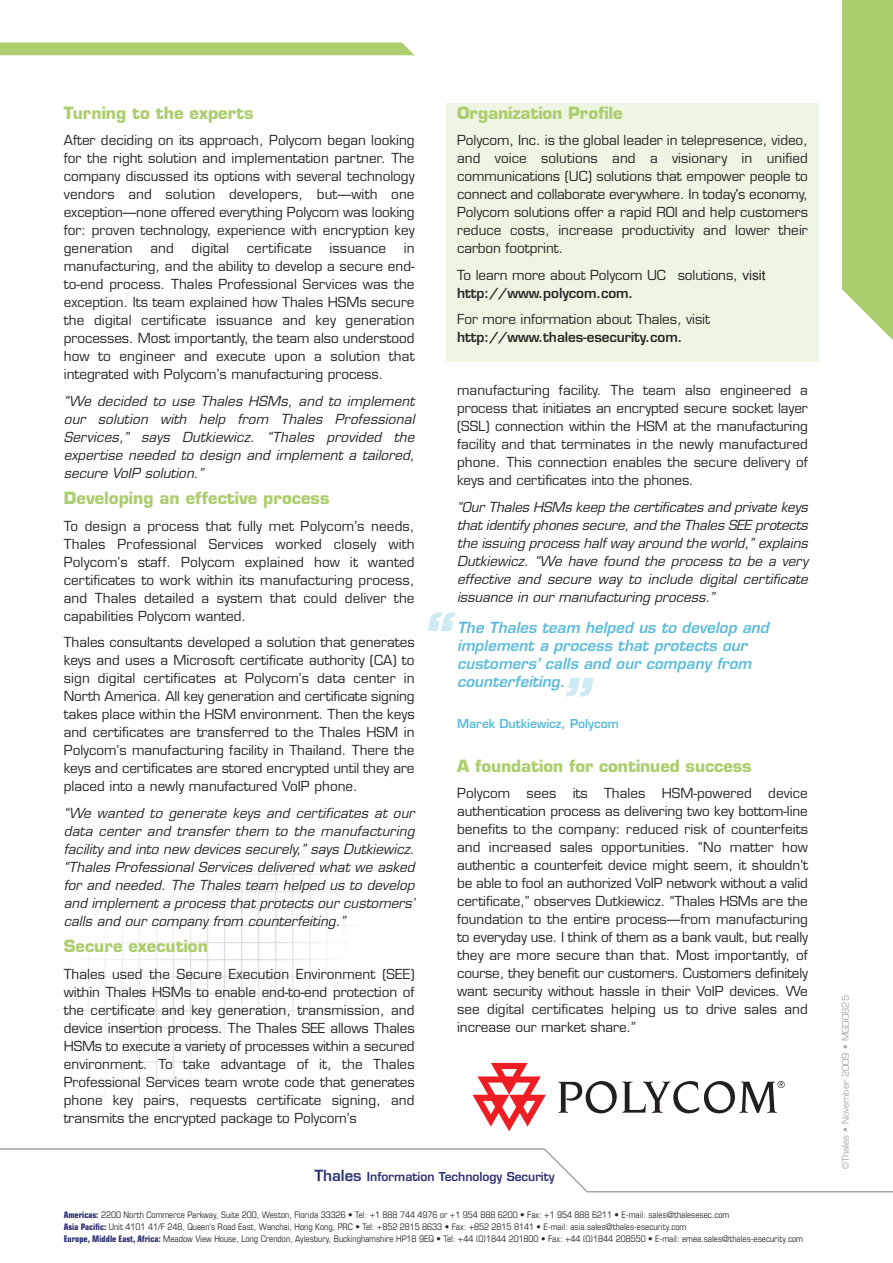
<style>
.page{position:relative;width:893px;height:1263px;background:#fff}
.page>*{position:absolute;margin:0;border:0;box-sizing:border-box;transform-origin:0 0}
.t1{font:italic 700 60px "Eurostile";color:#cdeaf5}
.t2{font:700 16.5px "Eurostile";color:#acce6f}
.t3{font:italic 600 15px/18px "Eurostile";letter-spacing:.005em;color:#59bbdc}
.t4{font:13.5px/18px "Eurostile";color:#272627;text-align:justify}
.t5{font:italic 13.5px/18px "Eurostile";letter-spacing:.005em;color:#272627;text-align:justify}
.t6{font:600 13.5px "Eurostile";letter-spacing:-.005em;color:#272627}
.t7{font:600 12px "Eurostile";color:#2b2f73}
.t8{font:600 12px "Eurostile";color:#59bbdc}
.t9{font:condensed 9px/12px "Eurostile";color:#272627}
.t10{font:9px "Eurostile";color:#a5a7ab}
.s1{font-family:"Helvetica"}
.s2{font-weight:600}
.s3{font-size:15px}
.s4{font-weight:700;color:#2b2f73}
</style>
<div class="page">
<div style="left:446px;top:103px;width:373px;height:259px;background:#eef5e2"></div>
<img style="left:70px;top:850px;width:293px;height:244px">
<div style="left:0;top:43px;width:414px;height:12px;background:#acce6f"></div>
<svg style="left:0;top:1148px;width:893px;height:45px"></svg>
<svg style="left:842px;top:0;width:51px;height:340px;background:#b1d179"></svg>
<svg style="left:472px;top:1063px;width:74px;height:68px"></svg>
<svg style="left:558px;top:1081px;width:227px;height:32px"></svg>
<p class="t2" style="left:64px;top:106px;width:192px">Turning to the experts</p>
<p class="t4" style="left:64px;top:133px;width:352px">After deciding on its approach, Polycom began looking for the right solution and implementation partner. The company discussed its options with several technology vendors and solution developers, but—with one exception—none offered everything Polycom was looking for: proven technology, experience with encryption key generation</p>
<p class="t4" style="left:150px;top:241px;width:25px">and</p>
<p class="t4" style="left:192px;top:241px;width:39px">digital</p>
<p class="t4" style="left:247px;top:241px;width:67px">certificate</p>
<p class="t4" style="left:330px;top:241px;width:58px">issuance</p>
<p class="t4" style="left:64px;top:241px;width:352px;text-indent:340px">in manufacturing, and the ability to develop a secure end&shy;to-end process. Thales Professional Services was the exception. Its team explained how Thales HSMs secure the digital certificate issuance and key generation processes. Most importantly, the team also understood how to engineer and execute upon a solution that integrated with Polycom’s manufacturing process.</p>
<p class="t5" style="left:64px;top:393px;width:352px">“We decided to use Thales HSMs, and to implement our solution with help from Thales Professional Services,” says Dutkiewicz. “Thales provided the expertise needed to design and implement a tailored, secure VoIP solution.”</p>
<p class="t2" style="left:64px;top:492px;width:267px">Developing an effective process</p>
<p class="t4" style="left:64px;top:518px;width:352px">To design a process that fully met Polycom’s needs, Thales Professional Services worked closely with Polycom’s staff. Polycom explained how it wanted certificates to work within its manufacturing process, and Thales detailed a system that could deliver the capabilities Polycom wanted.</p>
<p class="t4" style="left:64px;top:635px;width:352px">Thales consultants developed a solution that generates keys and uses a Microsoft certificate authority (CA) to sign digital certificates at Polycom’s data center in North America. All key generation and certificate signing takes place within the HSM environment. Then the keys and certificates are transferred to the Thales HSM in Polycom’s manufacturing facility in Thailand. There the keys and certificates are stored encrypted until they are placed into a newly manufactured VoIP phone.</p>
<p class="t5" style="left:64px;top:805px;width:352px">“We wanted to generate keys and certificates at our data center and transfer them to the manufacturing facility and into new devices securely,” says Dutkiewicz. “Thales Professional Services delivered what we asked for and needed. The Thales team helped us to develop and implement a process that protects our customers’ calls and our company from counterfeiting.”</p>
<p class="t2" style="left:64px;top:940px;width:146px">Secure execution</p>
<p class="t4" style="left:64px;top:966px;width:352px">Thales used the Secure Execution Environment (SEE) within Thales HSMs to enable end-to-end protection of the certificate and key generation, transmission, and device insertion process. The Thales SEE allows Thales HSMs to execute a variety of processes within a secured environment. To take advantage of it, the Thales Professional Services team wrote code that generates phone key pairs, requests certificate signing, and transmits the encrypted package to Polycom’s</p>
<p class="t2" style="left:457px;top:106px;width:167px">Organization Profile</p>
<p class="t4" style="left:457px;top:133px;width:352px">Polycom, Inc. is the global leader in telepresence, video, and voice solutions and a visionary in unified communications (UC) solutions that empower people to connect and collaborate everywhere. In today's economy, Polycom solutions offer a rapid ROI and help customers reduce costs, increase productivity and lower their carbon footprint.</p>
<p class="t4" style="left:457px;top:267px;width:310px">To learn more about Polycom UC solutions, <span class="s1">visit </span><span class="s2">http://www.polycom.com.</span></p>
<p class="t4" style="left:457px;top:312px;width:254px">For more information about Thales, visit</p>
<p class="t6" style="left:457px;top:332px;width:227px">http://www.thales-esecurity.com.</p>
<p class="t4" style="left:457px;top:383px;width:352px">manufacturing facility. The team also engineered a process that initiates an encrypted secure socket layer (SSL) connection within the HSM at the manufacturing facility and that terminates in the newly manufactured phone. This connection enables the secure delivery of keys and certificates into the phones.</p>
<p class="t5" style="left:457px;top:499px;width:352px">“Our Thales HSMs keep the certificates and private keys that identify phones secure, and the Thales SEE protects the issuing process half way around the world,” explains Dutkiewicz. “We have found the process to be a very effective and secure way to include digital certificate issuance in our manufacturing process.”</p>
<p class="t3" style="left:457px;top:620px;width:313px">The Thales team helped us to develop and implement a process that protects our customers’ calls and our company from counterfeiting.</p>
<p class="t8" style="left:457px;top:719px;width:163px">Marek Dutkiewicz, Polycom</p>
<p class="t2" style="left:457px;top:759px;width:296px">A foundation for continued success</p>
<p class="t4" style="left:457px;top:785px;width:352px">Polycom sees its Thales HSM-powered device authentication process as delivering two key bottom-line benefits to the company: reduced risk of counterfeits and increased sales opportunities. “No matter how authentic a counterfeit device might seem, it shouldn’t be able to fool an authorized VoIP network without a valid certificate,” observes Dutkiewicz. “Thales HSMs are the foundation to the entire process—from manufacturing to everyday use. I think of them as a bank vault, but really they are more secure than that. Most importantly, of course, they benefit our customers. Customers definitely want security without hassle in their VoIP devices. We see digital certificates helping us to drive sales and increase our market share.”</p>
<h1 class="t1" style="left:419px;top:613px;width:31px">“</h1>
<h1 class="t1" style="left:558px;top:678px;width:31px">”</h1>
<p class="t7" style="left:314px;top:1172px;width:242px"><span class="s3">Thales</span> Information Technology Security</p>
<p class="t9" style="left:64px;top:1210px;width:741px"><span class="s4">Americas:</span> 2200 North Commerce Parkway, Suite 200, Weston, Florida 33326 • Tel: +1 888 744 4976 or +1 954 888 6200 • Fax: +1 954 888 6211 • E-mail: sales@thalesesec.com<br><span class="s4">Asia Pacific:</span> Unit 4101 41/F 248, Queen's Road East, Wanchai, Hong Kong, PRC • Tel: +852 2815 8633 • Fax: +852 2815 8141 • E-mail: asia.sales@thales-esecurity.com<br><span class="s4">Europe, Middle East, Africa:</span> Meadow View House, Long Crendon, Aylesbury, Buckinghamshire HP18 9EQ • Tel: +44 (0)1844 201800 • Fax: +44 (0)1844 208550 • E-mail: emea.sales@thales-esecurity.com</p>
<p class="t10" style="left:842px;top:1169px;width:176px;rotate:-90deg">©Thales • November 2009 • MGD0825</p>
</div>
